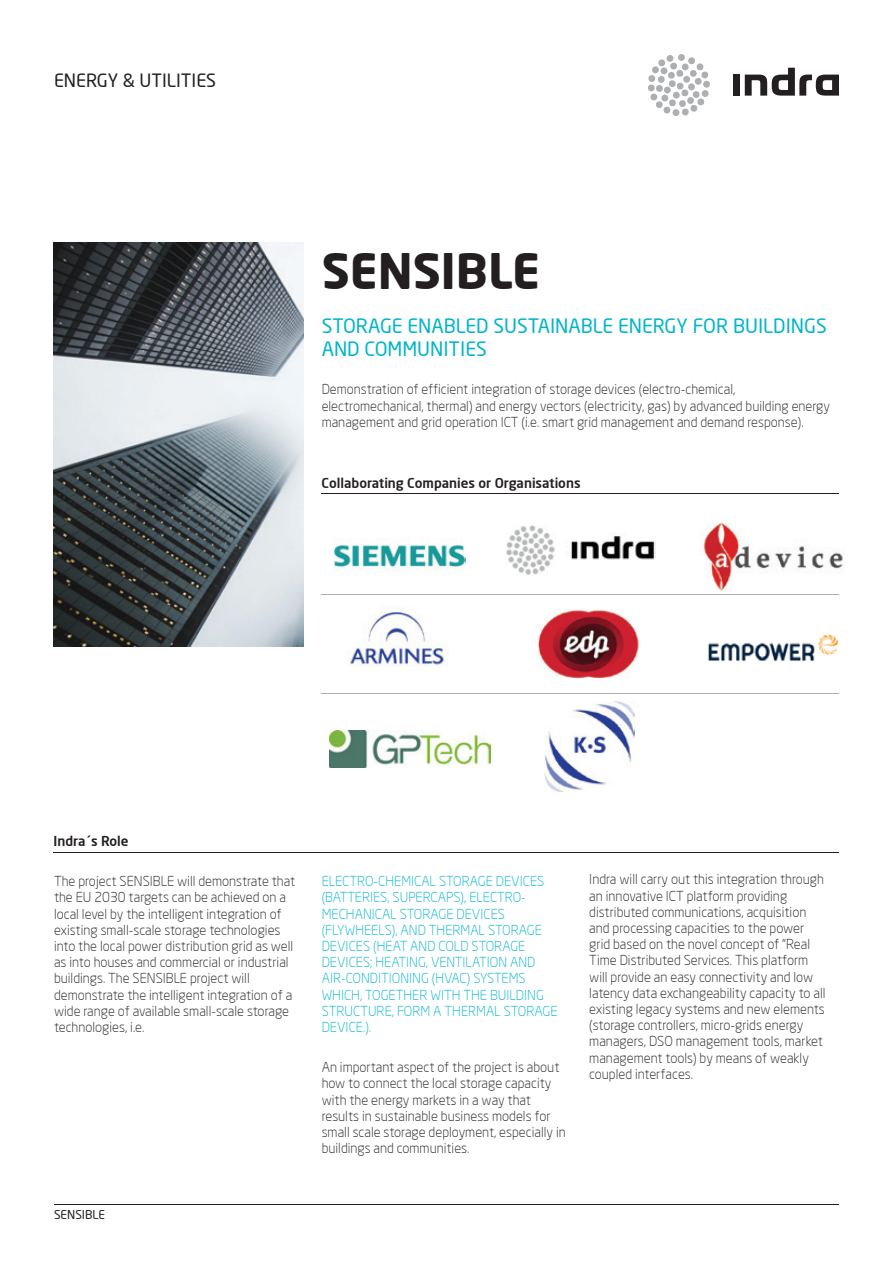
<style>
.page{position:relative;width:893px;height:1263px;background:#fff}
.page>*{position:absolute;margin:0;border:0;box-sizing:border-box;transform-origin:0 0}
.t1{font:700 48px "Neo Sans";color:#231f20}
.t2{font:19.5px/23.4px "Neo Sans";color:#00b5cb}
.t3{font:18px "Neo Sans";color:#231f20}
.t4{font:300 13.5px/16.2px "Neo Sans";color:#231f20}
.t5{font:300 13.5px/16.2px "Neo Sans";color:#00b5cb}
.t6{font:500 13.5px "Neo Sans";color:#231f20}
.t7{font:12px "Neo Sans";color:#231f20}
</style>
<div class="page">
<img style="left:708px;top:634px;width:130px;height:28px">
<svg style="left:650px;top:55px;width:59px;height:61px"></svg>
<div style="left:648px;top:84px;width:7px;height:8px;background:#aeafb3;border-radius:50%"></div>
<div style="left:733px;top:75px;width:7px;height:21px;background:#231f20"></div>
<svg style="left:745px;top:68px;width:94px;height:28px"></svg>
<hr style="left:321px;top:493px;width:518px;height:1px;background:#231f20">
<img style="left:54px;top:242px;width:250px;height:405px">
<hr style="left:54px;top:1204px;width:785px;height:1px;background:#231f20">
<hr style="left:54px;top:852px;width:785px;height:1px;background:#231f20">
<img style="left:347px;top:612px;width:99px;height:55px">
<img style="left:537px;top:610px;width:102px;height:68px">
<img style="left:703px;top:523px;width:140px;height:67px">
<img style="left:506px;top:525px;width:149px;height:50px">
<img style="left:544px;top:701px;width:90px;height:90px">
<img style="left:334px;top:544px;width:132px;height:27px">
<img style="left:330px;top:730px;width:160px;height:37px">
<hr style="left:321px;top:693px;width:518px;height:1px;background:#aeafb3">
<hr style="left:321px;top:594px;width:518px;height:1px;background:#aeafb3">
<h3 class="t3" style="left:54px;top:70px;width:164px">ENERGY &amp; UTILITIES</h3>
<h1 class="t1" style="left:322px;top:240px;width:220px">SENSIBLE</h1>
<h2 class="t2" style="left:322px;top:314px;width:507px">STORAGE ENABLED SUSTAINABLE ENERGY FOR BUILDINGS<br>AND COMMUNITIES</h2>
<p class="t4" style="left:322px;top:381px;width:510px">Demonstration of efficient integration of storage devices (electro-chemical, electromechanical, thermal) and energy vectors (electricity, gas) by advanced building energy management and grid operation ICT (i.e. smart grid management and demand response).</p>
<p class="t6" style="left:321px;top:474px;width:261px">Collaborating Companies or Organisations</p>
<p class="t6" style="left:54px;top:833px;width:76px">Indra´s Role</p>
<p class="t4" style="left:54px;top:873px;width:243px">The project SENSIBLE will demonstrate that the EU 2030 targets can be achieved on a local level by the intelligent integration of existing small-scale storage technologies into the local power distribution grid as well as into houses and commercial or industrial buildings. The SENSIBLE project will demonstrate the intelligent integration of a wide range of available small-scale storage technologies, i.e.</p>
<p class="t5" style="left:322px;top:873px;width:237px">ELECTRO-CHEMICAL STORAGE DEVICES (BATTERIES, SUPERCAPS), ELECTRO-<br>MECHANICAL STORAGE DEVICES (FLYWHEELS), AND THERMAL STORAGE<br>DEVICES (HEAT AND COLD STORAGE<br>DEVICES; HEATING, VENTILATION AND<br>AIR-CONDITIONING (HVAC) SYSTEMS<br>WHICH, TOGETHER WITH THE BUILDING<br>STRUCTURE, FORM A THERMAL STORAGE<br>DEVICE.).</p>
<p class="t4" style="left:322px;top:1059px;width:246px">An important aspect of the project is about how to connect the local storage capacity with the energy markets in a way that results in sustainable business models for small scale storage deployment, especially in buildings and communities.</p>
<p class="t7" style="left:54px;top:1207px;width:53px">SENSIBLE</p>
<p class="t4" style="left:589px;top:871px;width:238px">Indra will carry out this integration through an innovative ICT platform providing distributed communications, acquisition and processing capacities to the power grid based on the novel concept of “Real Time Distributed Services. This platform will provide an easy connectivity and low latency data exchangeability capacity to all existing legacy systems and new elements (storage controllers, micro-grids energy managers, DSO management tools, market management tools) by means of weakly coupled interfaces.</p>
</div>
